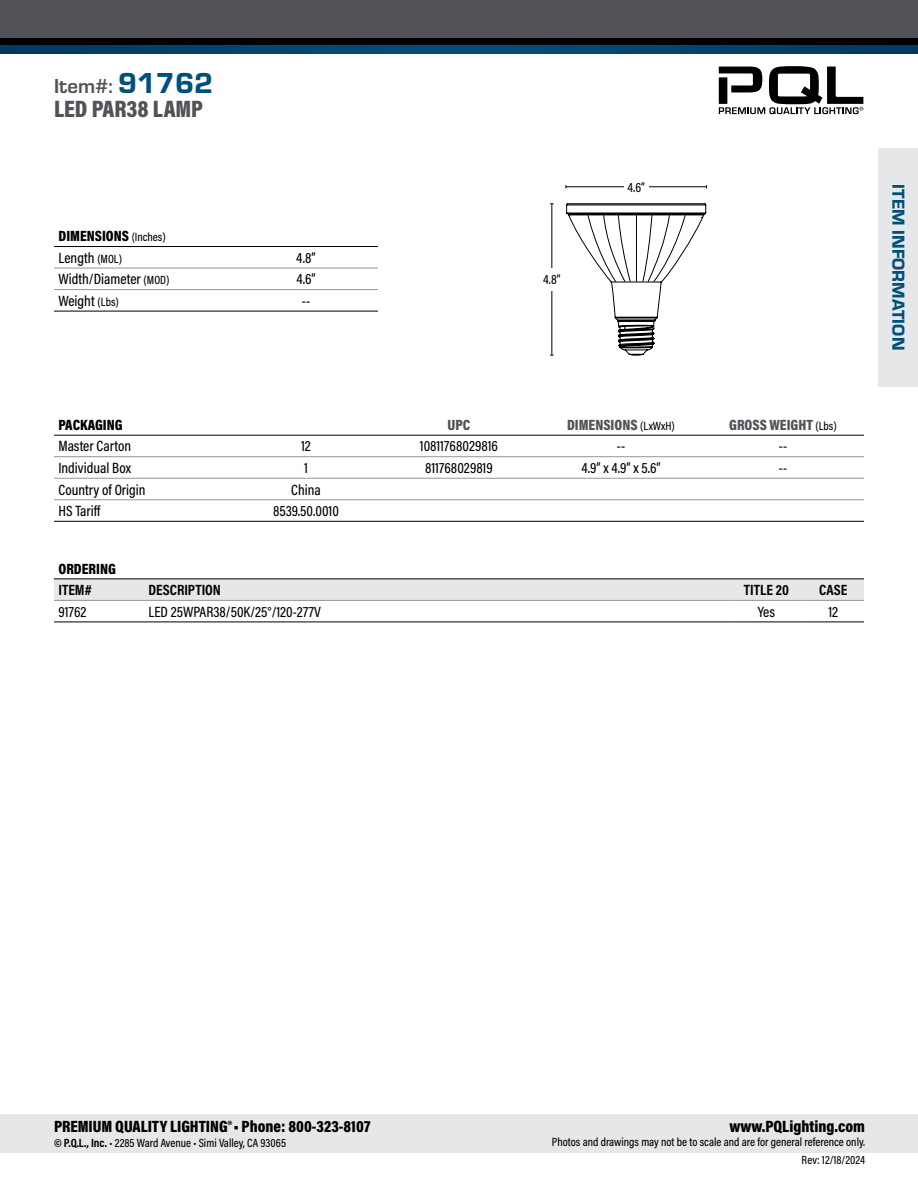
<style>
.page{position:relative;width:918px;height:1188px;background:#fff}
.page>*{position:absolute;margin:0;border:0;box-sizing:border-box;transform-origin:0 0}
.t1{font:900 24px "Acumin Pro Cond";color:#525258}
.t2{font:700 21px "Eurostile";color:#525258}
.t3{font:18px "Eurostile Hea";letter-spacing:.005em;color:#00507c}
.t4{font:900 16.5px "Acumin Pro Cond";color:#000}
.t5{font:500 15px "Acumin Pro Cond";color:#000}
.t6{font:900 15px "Acumin Pro Cond";color:#525258}
.t7{font:900 15px "Acumin Pro Cond";color:#000}
.t8{font:700 15px "Acumin Pro Cond";color:#000}
.t9{font:500 13.5px "Acumin Pro Cond";color:#000}
.t10{font:500 12px/18px "Acumin Pro Cond";color:#000;text-align:right}
.s1{font-family:"Eurostile Hea";font-weight:400;font-size:30px;color:#00507c}
.s2{font-weight:500;font-size:12px}
.s3{font-size:12px}
.s4{font-weight:500;font-size:12px;color:#000}
.s5{font-weight:700}
</style>
<div class="page">
<div style="left:0;top:1114px;width:918px;height:39px;background:#e6e7e8"></div>
<svg style="left:0;top:45px;width:918px;height:9px"></svg>
<div style="left:0;top:33px;width:918px;height:12px;background:#000"></div>
<div style="left:0;top:0;width:918px;height:37px;background:#525258"></div>
<svg style="left:719px;top:66px;width:144px;height:48px"></svg>
<hr style="left:54px;top:268px;width:180px;height:1px;background:#939598">
<hr style="left:234px;top:268px;width:144px;height:1px;background:#939598">
<hr style="left:54px;top:289px;width:180px;height:1px;background:#939598">
<hr style="left:234px;top:289px;width:144px;height:1px;background:#939598">
<hr style="left:54px;top:246px;width:180px;height:1px;background:#000">
<hr style="left:234px;top:246px;width:144px;height:1px;background:#000">
<hr style="left:54px;top:311px;width:180px;height:1px;background:#000">
<hr style="left:234px;top:311px;width:144px;height:1px;background:#000">
<hr style="left:54px;top:456px;width:180px;height:1px;background:#939598">
<hr style="left:234px;top:456px;width:144px;height:1px;background:#939598">
<hr style="left:378px;top:456px;width:162px;height:1px;background:#939598">
<hr style="left:540px;top:456px;width:162px;height:1px;background:#939598">
<hr style="left:702px;top:456px;width:162px;height:1px;background:#939598">
<hr style="left:54px;top:478px;width:180px;height:1px;background:#939598">
<hr style="left:234px;top:478px;width:144px;height:1px;background:#939598">
<hr style="left:378px;top:478px;width:162px;height:1px;background:#939598">
<hr style="left:540px;top:478px;width:162px;height:1px;background:#939598">
<hr style="left:702px;top:478px;width:162px;height:1px;background:#939598">
<hr style="left:54px;top:500px;width:180px;height:1px;background:#939598">
<hr style="left:234px;top:500px;width:144px;height:1px;background:#939598">
<hr style="left:378px;top:500px;width:162px;height:1px;background:#939598">
<hr style="left:540px;top:500px;width:162px;height:1px;background:#939598">
<hr style="left:702px;top:500px;width:162px;height:1px;background:#939598">
<hr style="left:54px;top:435px;width:180px;height:1px;background:#000">
<hr style="left:234px;top:435px;width:144px;height:1px;background:#000">
<hr style="left:378px;top:435px;width:162px;height:1px;background:#000">
<hr style="left:540px;top:435px;width:162px;height:1px;background:#000">
<hr style="left:702px;top:435px;width:162px;height:1px;background:#000">
<hr style="left:54px;top:521px;width:180px;height:1px;background:#000">
<hr style="left:234px;top:521px;width:144px;height:1px;background:#000">
<hr style="left:378px;top:521px;width:162px;height:1px;background:#000">
<hr style="left:540px;top:521px;width:162px;height:1px;background:#000">
<hr style="left:702px;top:521px;width:162px;height:1px;background:#000">
<svg style="left:54px;top:579px;width:810px;height:21px"></svg>
<hr style="left:54px;top:600px;width:90px;height:1px;background:#939598">
<hr style="left:144px;top:600px;width:586px;height:1px;background:#939598">
<hr style="left:730px;top:600px;width:72px;height:1px;background:#939598">
<hr style="left:802px;top:600px;width:62px;height:1px;background:#939598">
<hr style="left:54px;top:578px;width:90px;height:1px;background:#000">
<hr style="left:144px;top:578px;width:586px;height:1px;background:#000">
<hr style="left:730px;top:578px;width:72px;height:1px;background:#000">
<hr style="left:802px;top:578px;width:62px;height:1px;background:#000">
<hr style="left:54px;top:622px;width:90px;height:1px;background:#000">
<hr style="left:144px;top:622px;width:586px;height:1px;background:#000">
<hr style="left:730px;top:622px;width:72px;height:1px;background:#000">
<hr style="left:802px;top:622px;width:62px;height:1px;background:#000">
<div style="left:878px;top:148px;width:40px;height:238px;background:#e6e7e8"></div>
<hr style="left:566px;top:186px;width:141px;height:1px;background:#000">
<div style="left:624px;top:178px;width:24px;height:17px;background:#fff"></div>
<hr style="left:551px;top:204px;width:1px;height:151px;background:#000">
<div style="left:536px;top:268px;width:31px;height:23px;background:#fff"></div>
<svg style="left:566px;top:203px;width:140px;height:152px"></svg>
<p class="t2" style="left:54px;top:71px;width:161px">Item#: <span class="s1">91762</span></p>
<p class="t1" style="left:54px;top:93px;width:151px">LED PAR38 LAMP</p>
<p class="t7" style="left:58px;top:226px;width:109px">DIMENSIONS <span class="s2">(Inches)</span></p>
<p class="t5" style="left:58px;top:248px;width:65px">Length <span class="s3">(MOL)</span></p>
<p class="t5" style="left:296px;top:248px;width:21px">4.8”</p>
<p class="t5" style="left:58px;top:269px;width:112px">Width/Diameter <span class="s3">(MOD)</span></p>
<p class="t5" style="left:296px;top:269px;width:21px">4.6”</p>
<p class="t5" style="left:58px;top:291px;width:62px">Weight <span class="s3">(Lbs)</span></p>
<p class="t5" style="left:302px;top:291px;width:10px">--</p>
<p class="t9" style="left:543px;top:271px;width:19px">4.8”</p>
<p class="t9" style="left:628px;top:178px;width:19px">4.6”</p>
<p class="t7" style="left:58px;top:415px;width:66px">PACKAGING</p>
<p class="t6" style="left:448px;top:415px;width:24px">UPC</p>
<p class="t6" style="left:567px;top:415px;width:109px">DIMENSIONS <span class="s4">(LxWxH)</span></p>
<p class="t6" style="left:729px;top:415px;width:109px">GROSS WEIGHT <span class="s4">(Lbs)</span></p>
<p class="t5" style="left:58px;top:437px;width:74px">Master Carton</p>
<p class="t5" style="left:301px;top:437px;width:11px">12</p>
<p class="t5" style="left:420px;top:437px;width:80px">10811768029816</p>
<p class="t5" style="left:617px;top:437px;width:10px">--</p>
<p class="t5" style="left:779px;top:437px;width:10px">--</p>
<p class="t5" style="left:58px;top:458px;width:74px">Individual Box</p>
<p class="t5" style="left:304px;top:458px;width:5px">1</p>
<p class="t5" style="left:425px;top:458px;width:69px">811768029819</p>
<p class="t5" style="left:581px;top:458px;width:81px">4.9” x 4.9” x 5.6”</p>
<p class="t5" style="left:779px;top:458px;width:10px">--</p>
<p class="t5" style="left:58px;top:480px;width:88px">Country of Origin</p>
<p class="t5" style="left:291px;top:480px;width:31px">China</p>
<p class="t5" style="left:58px;top:501px;width:43px">HS Tariff</p>
<p class="t5" style="left:273px;top:501px;width:67px">8539.50.0010</p>
<p class="t7" style="left:58px;top:559px;width:59px">ORDERING</p>
<p class="t8" style="left:58px;top:580px;width:35px">ITEM#</p>
<p class="t8" style="left:148px;top:580px;width:74px">DESCRIPTION</p>
<p class="t8" style="left:744px;top:580px;width:47px">TITLE 20</p>
<p class="t8" style="left:819px;top:580px;width:30px">CASE</p>
<p class="t5" style="left:58px;top:602px;width:30px">91762</p>
<p class="t5" style="left:148px;top:602px;width:174px">LED 25WPAR38/50K/25°/120-277V</p>
<p class="t5" style="left:758px;top:602px;width:19px">Yes</p>
<p class="t5" style="left:828px;top:602px;width:11px">12</p>
<p class="t3" style="left:911px;top:184px;width:168px;rotate:90deg">ITEM INFORMATION</p>
<p class="t4" style="left:54px;top:1115px;width:318px">PREMIUM QUALITY LIGHTING®• Phone: 800-323-8107</p>
<p class="t10" style="left:54px;top:1133px;width:234px"><span class="s5">© P.Q.L., Inc.</span> • 2285 Ward Avenue • Simi Valley, CA 93065</p>
<p class="t4" style="left:729px;top:1115px;width:137px">www.PQLighting.com</p>
<p class="t10" style="left:552px;top:1133px;width:315px">Photos and drawings may not be to scale and are for general reference only.<br>Rev: 12/18/2024</p>
</div>
